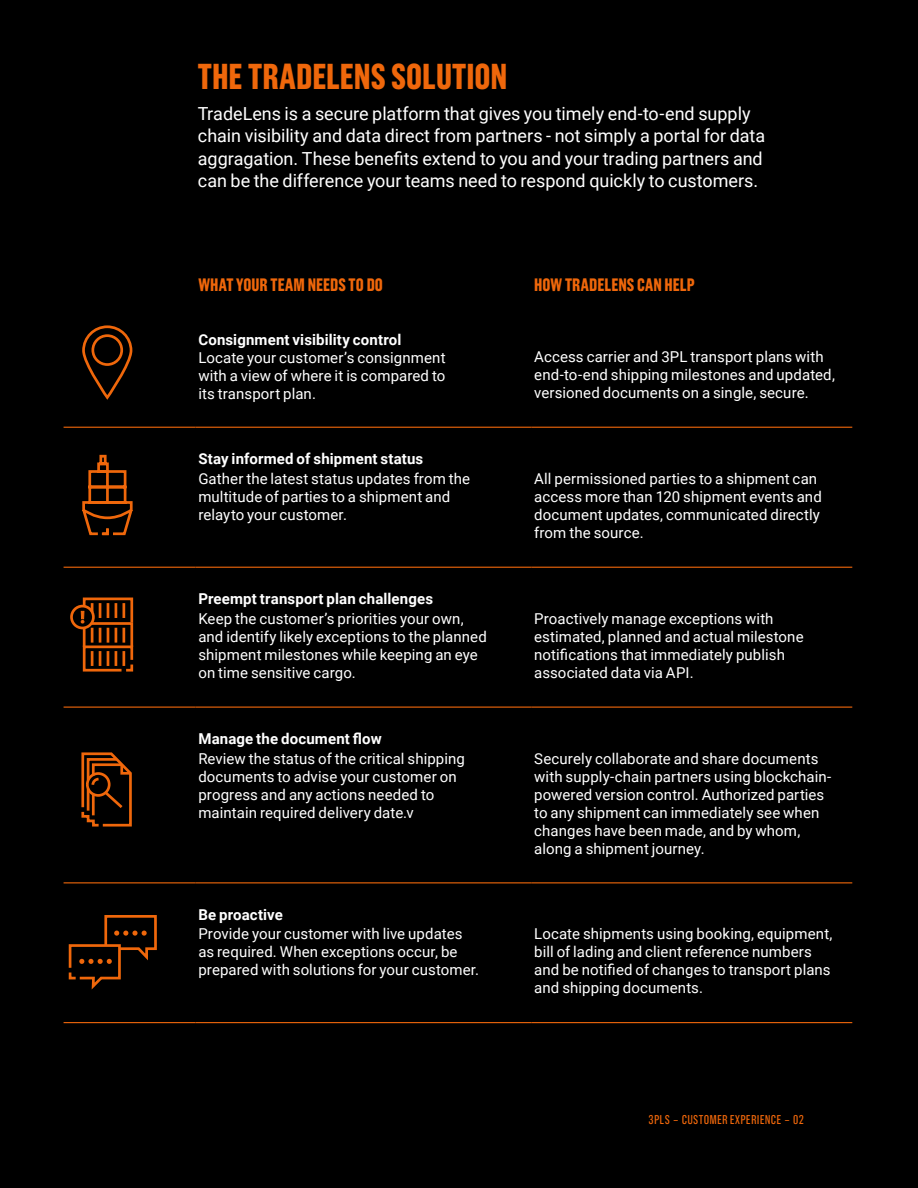
<style>
.page{position:relative;width:918px;height:1188px;background:#000}
.page>*{position:absolute;margin:0;border:0;box-sizing:border-box;transform-origin:0 0}
.t1{font:700 36px "Grotzec Hd Cn";color:#ef670b}
.t2{font:18px/22.5px "Roboto";color:#fff}
.t3{font:700 18px "Grotzec Hd Cn";color:#ef670b}
.t4{font:15px/18px "Roboto";letter-spacing:.005em;color:#fff}
.t5{font:700 15px "Roboto";letter-spacing:.01em;color:#fff}
.t6{font:12.75px "Grotzec Hd Cn";letter-spacing:.02em;color:#ef670b}
</style>
<div class="page">
<hr style="left:64px;top:427px;width:131px;height:1px;background:#ef670b">
<hr style="left:195px;top:427px;width:336px;height:1px;background:#ef670b">
<hr style="left:531px;top:427px;width:321px;height:1px;background:#ef670b">
<hr style="left:64px;top:1022px;width:131px;height:1px;background:#ef670b">
<hr style="left:195px;top:1022px;width:336px;height:1px;background:#ef670b">
<hr style="left:531px;top:1022px;width:321px;height:1px;background:#ef670b">
<hr style="left:64px;top:882px;width:131px;height:1px;background:#ef670b">
<hr style="left:195px;top:882px;width:336px;height:1px;background:#ef670b">
<hr style="left:531px;top:882px;width:321px;height:1px;background:#ef670b">
<hr style="left:64px;top:707px;width:131px;height:1px;background:#ef670b">
<hr style="left:195px;top:707px;width:336px;height:1px;background:#ef670b">
<hr style="left:531px;top:707px;width:321px;height:1px;background:#ef670b">
<hr style="left:64px;top:567px;width:131px;height:1px;background:#ef670b">
<hr style="left:195px;top:567px;width:336px;height:1px;background:#ef670b">
<hr style="left:531px;top:567px;width:321px;height:1px;background:#ef670b">
<svg style="left:82px;top:455px;width:51px;height:80px"></svg>
<div style="left:70px;top:605px;width:25px;height:24px;border:3px solid #ef670b;border-radius:50%"></div>
<svg style="left:81px;top:597px;width:52px;height:75px"></svg>
<svg style="left:81px;top:752px;width:51px;height:75px"></svg>
<div style="left:82px;top:325px;width:50px;height:74px;border:3px solid #ef670b;border-radius:24px"></div>
<div style="left:92px;top:334px;width:31px;height:32px;border:3px solid #ef670b;border-radius:50%"></div>
<svg style="left:69px;top:915px;width:88px;height:74px"></svg>
<h1 class="t1" style="left:198px;top:56px;width:311px">THE TRADELENS SOLUTION</h1>
<p class="t2" style="left:198px;top:102px;width:569px">TradeLens is a secure platform that gives you timely end-to-end supply chain visibility and data direct from partners - not simply a portal for data aggragation. These benefits extend to you and your trading partners and can be the difference your teams need to respond quickly to customers.</p>
<p class="t3" style="left:198px;top:274px;width:186px">WHAT YOUR TEAM NEEDS TO DO</p>
<p class="t3" style="left:534px;top:274px;width:162px">HOW TRADELENS CAN HELP</p>
<p class="t5" style="left:198px;top:329px;width:205px">Consignment visibility control</p>
<p class="t4" style="left:198px;top:348px;width:249px;text-align:justify">Locate your customer’s consignment with a view of where it is compared to its transport plan.</p>
<p class="t4" style="left:534px;top:347px;width:302px">Access carrier and 3PL transport plans with end-to-end shipping milestones and updated, versioned documents on a single, secure.</p>
<p class="t5" style="left:198px;top:448px;width:227px">Stay informed of shipment status</p>
<p class="t4" style="left:198px;top:469px;width:273px">Gather the latest status updates from the multitude of parties to a shipment and relayto your customer.</p>
<p class="t4" style="left:534px;top:469px;width:289px">All permissioned parties to a shipment can access more than 120 shipment events and document updates, communicated directly from the source.</p>
<p class="t5" style="left:198px;top:588px;width:236px">Preempt transport plan challenges</p>
<p class="t4" style="left:198px;top:609px;width:290px">Keep the customer’s priorities your own, and identify likely exceptions to the planned shipment milestones while keeping an eye on time sensitive cargo.</p>
<p class="t4" style="left:534px;top:609px;width:271px">Proactively manage exceptions with estimated, planned and actual milestone notifications that immediately publish associated data via API.</p>
<p class="t5" style="left:198px;top:728px;width:185px">Manage the document flow</p>
<p class="t4" style="left:198px;top:749px;width:268px">Review the status of the critical shipping documents to advise your customer on progress and any actions needed to maintain required delivery date.v</p>
<p class="t4" style="left:534px;top:749px;width:299px">Securely collaborate and share documents with supply-chain partners using blockchain&shy;powered version control. Authorized parties to any shipment can immediately see when changes have been made, and by whom, along a shipment journey.</p>
<p class="t5" style="left:198px;top:904px;width:86px">Be proactive</p>
<p class="t4" style="left:198px;top:925px;width:282px">Provide your customer with live updates as required. When exceptions occur, be prepared with solutions for your customer.</p>
<p class="t4" style="left:534px;top:925px;width:300px">Locate shipments using booking, equipment, bill of lading and client reference numbers and be notified of changes to transport plans and shipping documents.</p>
<p class="t6" style="left:649px;top:1112px;width:157px">3PLS – CUSTOMER EXPERIENCE – 02</p>
</div>
